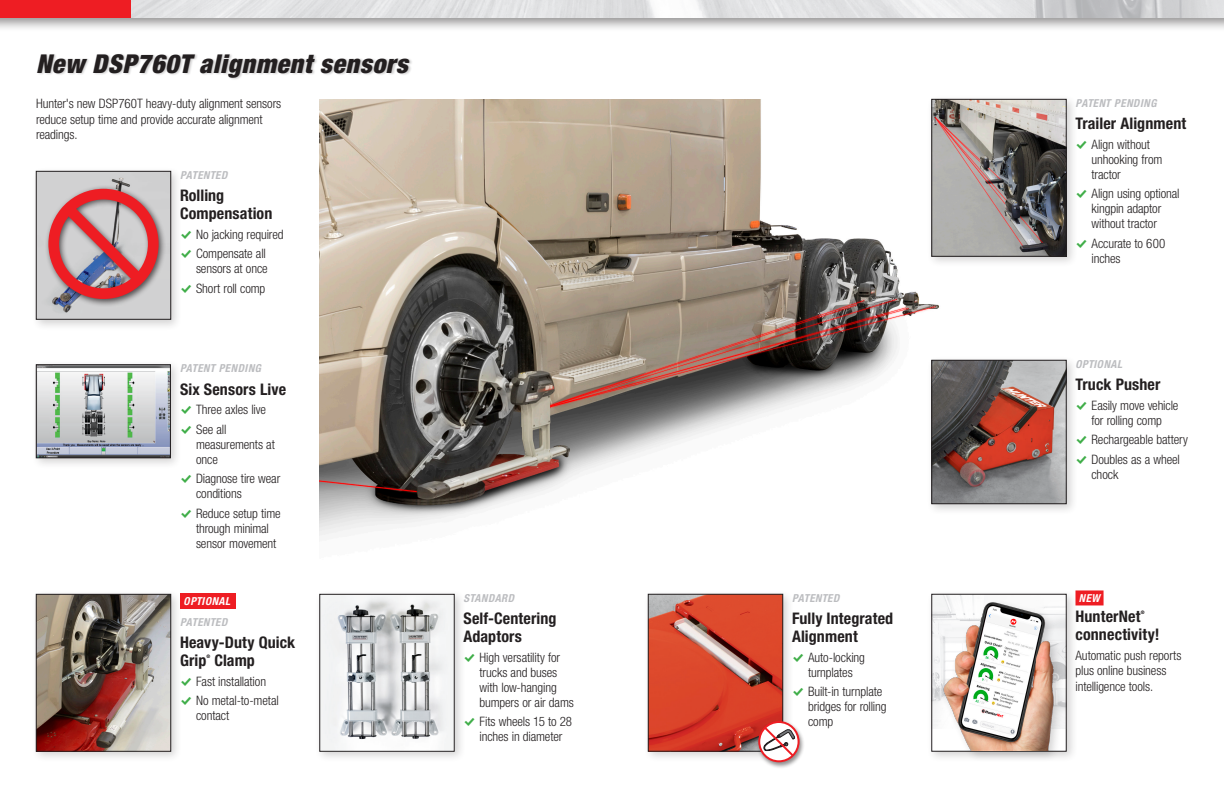
<style>
.page{position:relative;width:1224px;height:792px;background:#fff}
.page>*{position:absolute;margin:0;border:0;box-sizing:border-box;transform-origin:0 0}
._2_0_Heading___Section__req__Obj_Style{font:italic 900 condensed 26px "Helvetica Neue LT Std";letter-spacing:.025em;color:#231f20}
._3_0_Showcase___Title__16pt{font:700 condensed 16px/18px "Helvetica Neue LT Std";letter-spacing:.01em;color:#231f20}
._4_0_Body___Text__13pt{font:300 condensed 13px/15px "Helvetica Neue LT Std";letter-spacing:-.01em;color:#231f20}
._3_0_Showcase___Title__16pt-2{font:italic 700 condensed 11px "Helvetica Neue LT Std";letter-spacing:.04em;color:#bcbdc0}
._3_0_Showcase___Title__16pt-3{font:italic 700 condensed 11px "Helvetica Neue LT Std";letter-spacing:.02em;color:#bcbdc0}
._7_3_Feature_Tag__White{font:italic 700 condensed 11px "Helvetica Neue LT Std";letter-spacing:.045em;color:#fff}
._7_3_Feature_Tag__Gray{font:italic 700 condensed 11px "Helvetica Neue LT Std";color:#fff}
._3_0_Showcase___Title__16pt-4{font:700 condensed 4.8px "Helvetica Neue LT Std";color:#231f20}
.s1{font-family:"Modern Pictograms";font-weight:400;font-stretch:normal;font-size:14px;color:#40ae49}
</style>
<div class="page">
<div style="left:0;top:0;width:1224px;height:33px;background:#231f20;opacity:.5"></div>
<img style="left:130px;top:0;width:1094px;height:18px">
<div style="left:0;top:0;width:130px;height:18px;background:#ee1d23"></div>
<img style="left:320px;top:99px;width:619px;height:437px">
<div style="left:37px;top:53px;width:376px;height:28px;background:#231f20;opacity:.2"></div>
<div style="left:643px;top:589px;width:151px;height:174px;background:#231f20;opacity:.2"></div>
<img style="left:650px;top:596px;width:131px;height:154px">
<div style="left:648px;top:594px;width:135px;height:158px;border:1px solid #231f20"></div>
<div style="left:927px;top:355px;width:151px;height:160px;background:#231f20;opacity:.2"></div>
<img style="left:934px;top:362px;width:130px;height:140px">
<div style="left:932px;top:360px;width:134px;height:144px;border:1px solid #231f20"></div>
<div style="left:31px;top:166px;width:151px;height:165px;background:#231f20;opacity:.2"></div>
<div style="left:38px;top:173px;width:131px;height:145px;background:#d1d1d2"></div>
<div style="left:36px;top:171px;width:135px;height:149px;border:1px solid #231f20"></div>
<div style="left:31px;top:360px;width:151px;height:109px;background:#231f20;opacity:.2"></div>
<img style="left:38px;top:367px;width:131px;height:89px">
<div style="left:36px;top:365px;width:135px;height:93px;border:1px solid #231f20"></div>
<div style="left:927px;top:94px;width:151px;height:174px;background:#231f20;opacity:.2"></div>
<img style="left:934px;top:101px;width:130px;height:154px">
<div style="left:932px;top:99px;width:134px;height:158px;border:1px solid #231f20"></div>
<div style="left:315px;top:589px;width:151px;height:174px;background:#231f20;opacity:.2"></div>
<img style="left:322px;top:596px;width:130px;height:154px">
<div style="left:320px;top:594px;width:134px;height:158px;border:1px solid #231f20"></div>
<div style="left:31px;top:589px;width:151px;height:174px;background:#231f20;opacity:.2"></div>
<img style="left:38px;top:596px;width:131px;height:154px">
<div style="left:36px;top:594px;width:135px;height:158px;border:1px solid #231f20"></div>
<div style="left:756px;top:720px;width:49px;height:49px;background:#231f20;opacity:.5"></div>
<svg style="left:759px;top:722px;width:40px;height:39px"></svg>
<div style="left:758px;top:721px;width:42px;height:41px;border:2px solid #ee1d23;border-radius:50%"></div>
<svg style="left:762px;top:725px;width:34px;height:33px"></svg>
<div style="left:44px;top:185px;width:123px;height:122px;background:#231f20;opacity:.75"></div>
<div style="left:48px;top:189px;width:111px;height:110px;border:11px solid #ee1d23;border-radius:50%"></div>
<svg style="left:53px;top:193px;width:101px;height:101px;background:#c57a82"></svg>
<div style="left:180px;top:593px;width:56px;height:15px;background:#ee1d23"></div>
<div style="left:1076px;top:590px;width:28px;height:15px;background:#ee1d23"></div>
<div style="left:927px;top:589px;width:151px;height:174px;background:#231f20;opacity:.2"></div>
<div style="left:939px;top:598px;width:125px;height:164px;background:#231f20;opacity:.2"></div>
<img style="left:932px;top:594px;width:134px;height:157px">
<p class="_2_0_Heading___Section__req__Obj_Style" style="left:36px;top:47px;width:373px">New DSP760T alignment sensors</p>
<p class="_4_0_Body___Text__13pt" style="left:36px;top:96px;width:247px;line-height:15.6px">Hunter's new DSP760T heavy-duty alignment sensors reduce setup time and provide accurate alignment readings.</p>
<p class="_3_0_Showcase___Title__16pt-2" style="left:1076px;top:96px;width:83px">PATENT PENDING</p>
<p class="_3_0_Showcase___Title__16pt" style="left:1076px;top:114px;width:112px">Trailer Alignment</p>
<p class="_4_0_Body___Text__13pt" style="left:1092px;top:137px;width:72px;text-indent:-16px"><span class="s1">%</span> Align without unhooking from tractor</p>
<p class="_4_0_Body___Text__13pt" style="left:1076px;top:186px;width:106px;text-align:center"><span class="s1">%</span> Align using optional kingpin adaptor without tractor</p>
<p class="_4_0_Body___Text__13pt" style="left:1092px;top:236px;width:75px;text-indent:-16px"><span class="s1">%</span> Accurate to 600 inches</p>
<p class="_3_0_Showcase___Title__16pt-3" style="left:180px;top:168px;width:49px">PATENTED</p>
<p class="_3_0_Showcase___Title__16pt" style="left:180px;top:186px;width:94px">Rolling<br>Compensation</p>
<p class="_4_0_Body___Text__13pt" style="left:180px;top:227px;width:105px"><span class="s1">%</span> No jacking required</p>
<p class="_4_0_Body___Text__13pt" style="left:180px;top:246px;width:89px;text-align:right"><span class="s1">%</span> Compensate all sensors at once</p>
<p class="_4_0_Body___Text__13pt" style="left:180px;top:281px;width:87px"><span class="s1">%</span> Short roll comp</p>
<p class="_3_0_Showcase___Title__16pt-2" style="left:180px;top:362px;width:83px">PATENT PENDING</p>
<p class="_3_0_Showcase___Title__16pt" style="left:180px;top:380px;width:108px">Six Sensors Live</p>
<p class="_4_0_Body___Text__13pt" style="left:180px;top:402px;width:88px"><span class="s1">%</span> Three axles live</p>
<p class="_4_0_Body___Text__13pt" style="left:196px;top:422px;width:80px;text-indent:-16px"><span class="s1">%</span> See all measurements at once</p>
<p class="_4_0_Body___Text__13pt" style="left:196px;top:471px;width:86px;text-indent:-16px"><span class="s1">%</span> Diagnose tire wear conditions</p>
<p class="_4_0_Body___Text__13pt" style="left:196px;top:506px;width:86px;text-indent:-16px"><span class="s1">%</span> Reduce setup time through minimal sensor movement</p>
<p class="_3_0_Showcase___Title__16pt-2" style="left:1076px;top:357px;width:48px">OPTIONAL</p>
<p class="_3_0_Showcase___Title__16pt" style="left:1076px;top:375px;width:87px">Truck Pusher</p>
<p class="_4_0_Body___Text__13pt" style="left:1076px;top:398px;width:105px;text-align:center"><span class="s1">%</span> Easily move vehicle for rolling comp</p>
<p class="_4_0_Body___Text__13pt" style="left:1076px;top:432px;width:114px"><span class="s1">%</span> Rechargeable battery</p>
<p class="_4_0_Body___Text__13pt" style="left:1092px;top:452px;width:90px;text-indent:-16px"><span class="s1">%</span> Doubles as a wheel chock</p>
<p class="_3_0_Showcase___Title__16pt-2" style="left:464px;top:591px;width:52px">STANDARD</p>
<p class="_3_0_Showcase___Title__16pt" style="left:464px;top:609px;width:95px">Self-Centering<br>Adaptors</p>
<p class="_4_0_Body___Text__13pt" style="left:480px;top:650px;width:96px;text-indent:-16px"><span class="s1">%</span> High versatility for trucks and buses with low-hanging bumpers or air dams</p>
<p class="_4_0_Body___Text__13pt" style="left:464px;top:714px;width:110px;text-align:center"><span class="s1">%</span> Fits wheels 15 to 28 inches in diameter</p>
<p class="_3_0_Showcase___Title__16pt-3" style="left:792px;top:591px;width:49px">PATENTED</p>
<p class="_3_0_Showcase___Title__16pt" style="left:792px;top:609px;width:103px">Fully Integrated<br>Alignment</p>
<p class="_4_0_Body___Text__13pt" style="left:792px;top:650px;width:75px;text-align:center"><span class="s1">%</span> Auto-locking turnplates</p>
<p class="_4_0_Body___Text__13pt" style="left:808px;top:684px;width:80px;text-indent:-16px"><span class="s1">%</span> Built-in turnplate bridges for rolling comp</p>
<p class="_7_3_Feature_Tag__White" style="left:184px;top:594px;width:48px">OPTIONAL</p>
<p class="_7_3_Feature_Tag__Gray" style="left:1079px;top:591px;width:23px">NEW</p>
<p class="_3_0_Showcase___Title__16pt" style="left:1076px;top:607px;width:66px">HunterNet</p>
<p class="_3_0_Showcase___Title__16pt-4" style="left:1141px;top:609px;width:5px">®</p>
<p class="_3_0_Showcase___Title__16pt" style="left:1076px;top:625px;width:86px">connectivity!</p>
<p class="_4_0_Body___Text__13pt" style="left:1076px;top:647px;width:108px;line-height:15.6px">Automatic push reports plus online business intelligence tools.</p>
<p class="_3_0_Showcase___Title__16pt-3" style="left:180px;top:615px;width:49px">PATENTED</p>
<p class="_3_0_Showcase___Title__16pt" style="left:180px;top:633px;width:117px">Heavy-Duty Quick<br>Grip</p>
<p class="_3_0_Showcase___Title__16pt-4" style="left:207px;top:654px;width:5px">®</p>
<p class="_3_0_Showcase___Title__16pt" style="left:214px;top:651px;width:42px">Clamp</p>
<p class="_4_0_Body___Text__13pt" style="left:180px;top:674px;width:88px"><span class="s1">%</span> Fast installation</p>
<p class="_4_0_Body___Text__13pt" style="left:196px;top:693px;width:84px;text-indent:-16px"><span class="s1">%</span> No metal-to-metal contact</p>
</div>
